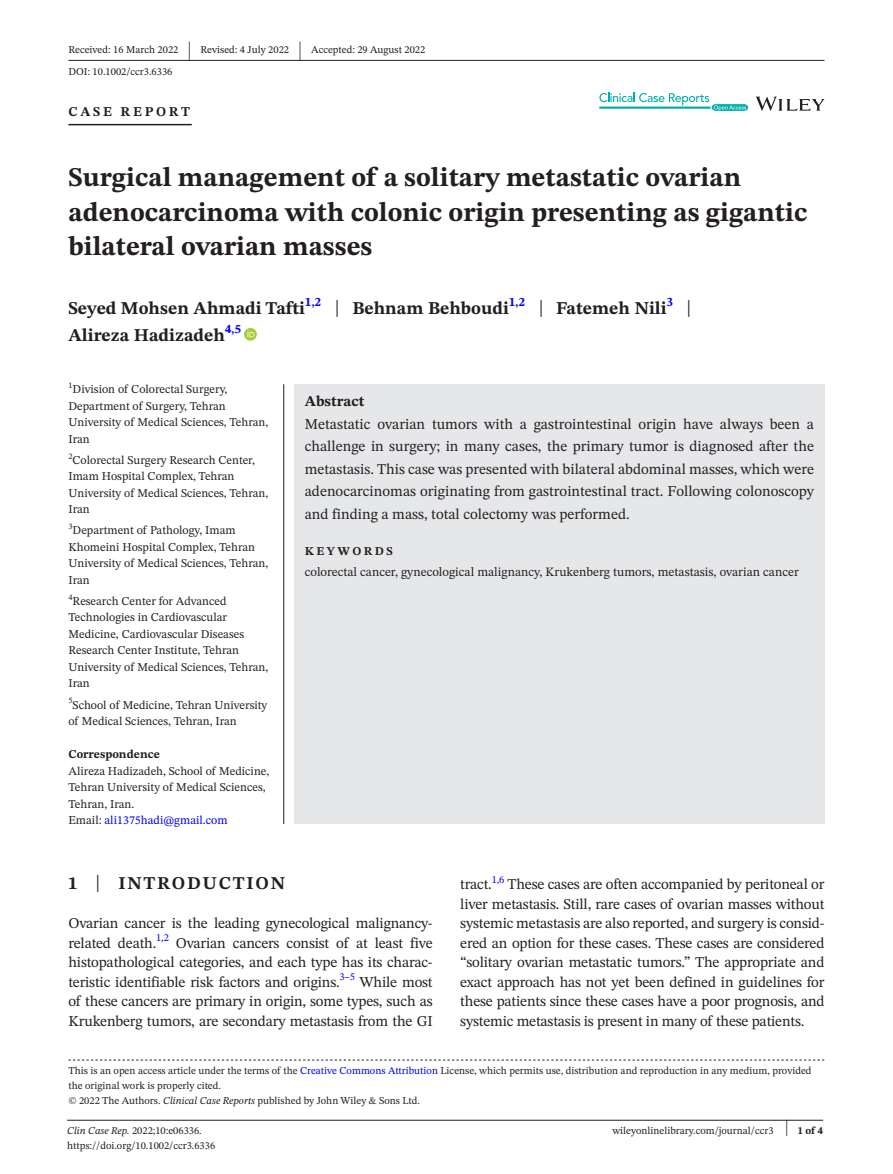
<style>
.page{position:relative;width:893px;height:1174px;background:#fff}
.page>*{position:absolute;margin:0;border:0;box-sizing:border-box;transform-origin:0 0}
.t1{font:700 27px/34.5px "STIX Two Text";color:#231f20}
.t2{font:25.65px "STIX Two Text";color:#231f20;scale:.49 1}
.t3{font:700 18px/27px "STIX Two Text";color:#231f20}
.t4{font:700 18px "STIX Two Text";letter-spacing:.1em;color:#231f20}
.t5{font:15px/19.5px "STIX Two Text";letter-spacing:-.01em;color:#231f20;text-align:justify}
.t6{font:700 15px "STIX Two Text";color:#231f20}
.t7{font:700 13.5px "STIX Two Text";letter-spacing:.2em;color:#231f20}
.t8{font:12.75px "STIX Two Text";color:#231f20}
.t9{font:12px/16.5px "STIX Two Text";color:#231f20}
.t10{font:700 12px "STIX Two Text";color:#231f20}
.t11{font:700 12px "STIX Two Text";letter-spacing:.2em;color:#231f20}
.t12{font:10.5px/15px "STIX Two Text";color:#231f20}
.t13{font:10.5px "STIX Two Text";color:#00f}
.t14{font:700 10.5px "STIX Two Text";color:#231f20}
.s1{font-weight:400;font-size:23.4px}
.s2{color:#00f}
.s3{font-weight:400;font-size:23.7px}
.s4{font-style:italic}
.s5{font-weight:400;font-size:22.2px}
</style>
<div class="page">
<hr style="left:67px;top:1119px;width:756px;height:1px;background:#231f20">
<svg style="left:756px;top:97px;width:68px;height:14px"></svg>
<svg style="left:599px;top:93px;width:149px;height:18px"></svg>
<hr style="left:68px;top:60px;width:756px;height:1px;background:#231f20">
<hr style="left:68px;top:124px;width:124px;height:1px;background:#231f20">
<svg style="left:244px;top:328px;width:13px;height:13px"></svg>
<svg style="left:247px;top:330px;width:7px;height:7px"></svg>
<svg style="left:68px;top:1059px;width:756px;height:1px"></svg>
<hr style="left:283px;top:384px;width:1px;height:440px;background:#231f20">
<div style="left:294px;top:384px;width:530px;height:202px;background:#e6e7e9"></div>
<div style="left:294px;top:585px;width:530px;height:239px;background:#e6e7e9"></div>
<p class="t12" style="left:68px;top:42px;width:111px">Received: 16 March 2022</p>
<h2 class="t2" style="left:188px;top:32px;width:8px">|</h2>
<p class="t12" style="left:201px;top:42px;width:90px">Revised: 4 July 2022</p>
<h2 class="t2" style="left:298px;top:32px;width:8px">|</h2>
<p class="t12" style="left:311px;top:42px;width:116px">Accepted: 29 August 2022</p>
<p class="t12" style="left:68px;top:64px;width:105px">DOI: 10.1002/ccr3.6336</p>
<p class="t7" style="left:68px;top:101px;width:123px">CASE REPORT</p>
<h1 class="t1" style="left:68px;top:161px;width:740px">Surgical management of a solitary metastatic ovarian adenocarcinoma with colonic origin presenting as gigantic bilateral ovarian masses</h1>
<p class="t3" style="left:68px;top:295px;width:624px">Seyed Mohsen Ahmadi Tafti<sup>1,2</sup> <span class="s1">|</span> Behnam Behboudi<sup>1,2</sup> <span class="s1">|</span> Fatemeh Nili<sup>3</sup> <span class="s1">|<br></span>Alireza Hadizadeh<sup>4,5</sup></p>
<p class="t9" style="left:68px;top:381px;width:201px"><sup>1</sup>Division of Colorectal Surgery,<br>Department of Surgery, Tehran<br>University of Medical Sciences, Tehran,<br>Iran</p>
<p class="t9" style="left:68px;top:451px;width:201px"><sup>2</sup>Colorectal Surgery Research Center,<br>Imam Hospital Complex, Tehran<br>University of Medical Sciences, Tehran,<br>Iran</p>
<p class="t9" style="left:68px;top:522px;width:201px"><sup>3</sup>Department of Pathology, Imam<br>Khomeini Hospital Complex, Tehran<br>University of Medical Sciences, Tehran,<br>Iran</p>
<p class="t9" style="left:68px;top:592px;width:201px"><sup>4</sup>Research Center for Advanced<br>Technologies in Cardiovascular<br>Medicine, Cardiovascular Diseases<br>Research Center Institute, Tehran<br>University of Medical Sciences, Tehran,<br>Iran</p>
<p class="t9" style="left:68px;top:696px;width:200px"><sup>5</sup>School of Medicine, Tehran University of Medical Sciences, Tehran, Iran</p>
<p class="t10" style="left:68px;top:745px;width:93px">Correspondence</p>
<p class="t9" style="left:68px;top:762px;width:202px">Alireza Hadizadeh, School of Medicine,<br>Tehran University of Medical Sciences,<br>Tehran, Iran.<br>Email: <span class="s2">ali1375hadi@gmail.com</span></p>
<p class="t6" style="left:305px;top:390px;width:61px">Abstract</p>
<p class="t5" style="left:305px;top:412px;width:511px;line-height:22.5px">Metastatic ovarian tumors with a gastrointestinal origin have always been a challenge in surgery; in many cases, the primary tumor is diagnosed after the metastasis. This case was presented with bilateral abdominal masses, which were adenocarcinomas originating from gastrointestinal tract. Following colonoscopy and finding a mass, total colectomy was performed.</p>
<p class="t11" style="left:305px;top:542px;width:90px">KEYWORDS</p>
<p class="t8" style="left:305px;top:562px;width:496px">colorectal cancer, gynecological malignancy, Krukenberg tumors, metastasis, ovarian cancer</p>
<p class="t4" style="left:68px;top:870px;width:218px">1 <span class="s3">|</span> INTRODUCTION</p>
<p class="t5" style="left:68px;top:913px;width:366px">Ovarian cancer is the leading gynecological malignancy&shy;related death.</p>
<p class="t13" style="left:156px;top:930px;width:14px">1,2</p>
<p class="t5" style="left:68px;top:933px;width:366px;text-indent:107px">Ovarian cancers consist of at least five histopathological categories, and each type has its charac&shy;teristic identifiable risk factors and origins.</p>
<p class="t13" style="left:340px;top:969px;width:17px">3–5</p>
<p class="t5" style="left:68px;top:972px;width:366px;text-indent:291px">While most of these cancers are primary in origin, some types, such as Krukenberg tumors, are secondary metastasis from the GI</p>
<p class="t13" style="left:492px;top:871px;width:14px">1,6</p>
<p class="t5" style="left:460px;top:874px;width:366px;text-indent:47px">These cases are often accompanied by peritoneal or liver metastasis. Still, rare cases of ovarian masses without systemic metastasis are also reported, and surgery is consid&shy;ered an option for these cases. These cases are considered “solitary ovarian metastatic tumors.” The appropriate and exact approach has not yet been defined in guidelines for these patients since these cases have a poor prognosis, and systemic metastasis is present in many of these patients.</p>
<p class="t5" style="left:460px;top:874px;width:33px">tract.</p>
<p class="t12" style="left:68px;top:1063px;width:745px">This is an open access article under the terms of the <span class="s2">Creative Commons Attribution</span> License, which permits use, distribution and reproduction in any medium, provided the original work is properly cited.<br>© 2022 The Authors. <span class="s4">Clinical Case Reports</span> published by John Wiley &amp; Sons Ltd.</p>
<p class="t12" style="left:67px;top:1123px;width:136px"><span class="s4">Clin Case Rep.</span> 2022;10:e06336.</p>
<p class="t14" style="left:785px;top:1123px;width:39px"><span class="s5">|</span> 1 of 4</p>
<p class="t12" style="left:67px;top:1138px;width:150px">https://doi.org/10.1002/ccr3.6336</p>
<p class="t12" style="left:612px;top:1123px;width:163px">wileyonlinelibrary.com/journal/ccr3</p>
</div>
